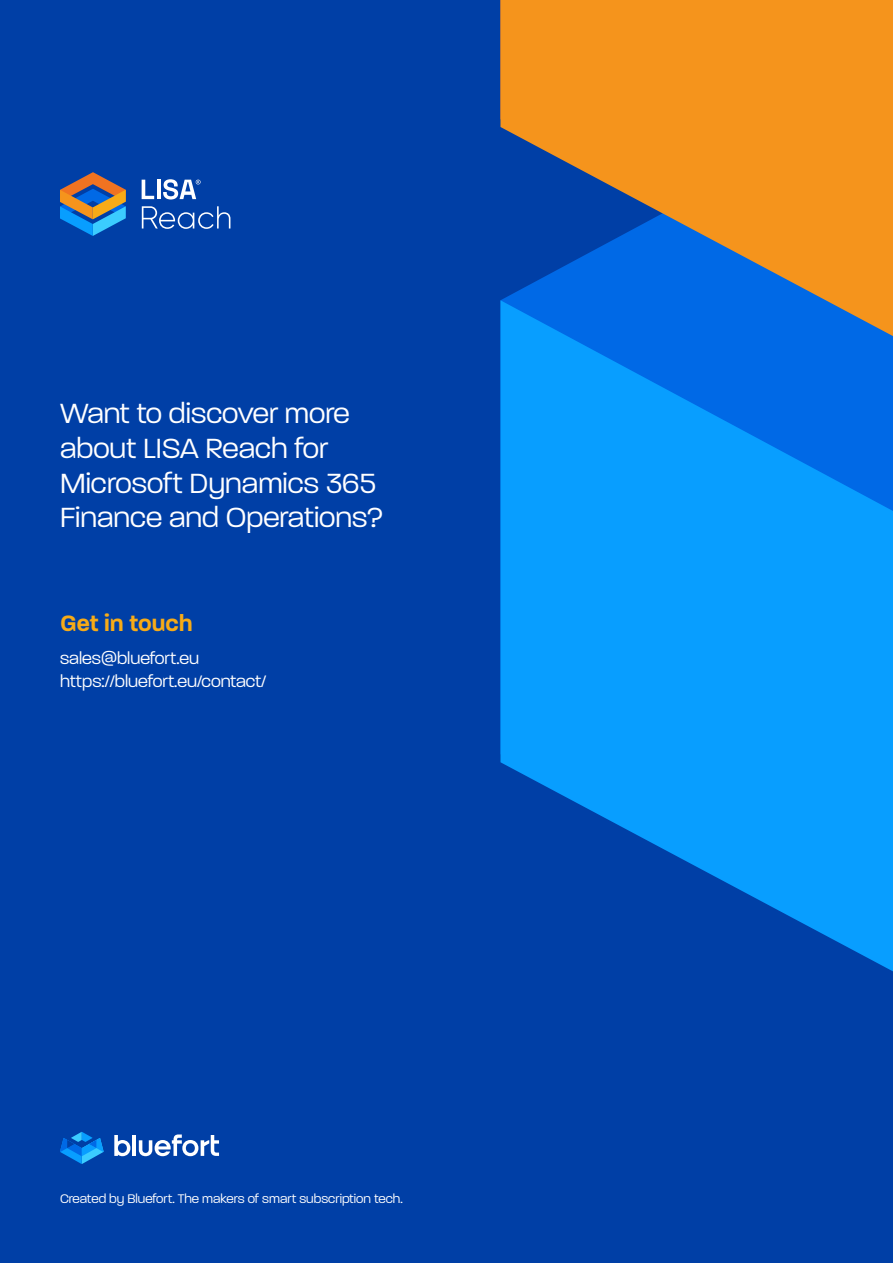
<style>
.page{position:relative;width:893px;height:1263px;background:#003fa6}
.page>*{position:absolute;margin:0;border:0;box-sizing:border-box;transform-origin:0 0}
.t1{font:300 30px/34.8px "Paralucent";color:#fff}
.t2{font:600 24px "Paralucent";color:#f7ab17}
.t3{font:300 18px/22.8px "Paralucent";color:#fff}
.t4{font:300 13.5px "Paralucent";color:#fff}
</style>
<div class="page">
<svg style="left:114px;top:1135px;width:16px;height:21px"></svg>
<hr style="left:133px;top:1135px;width:3px;height:21px;background:#fff">
<svg style="left:139px;top:1134px;width:80px;height:22px"></svg>
<svg style="left:60px;top:1132px;width:44px;height:32px"></svg>
<svg style="left:562px;top:795px;width:331px;height:177px"></svg>
<svg style="left:500px;top:0;width:393px;height:795px;background:#4a8db4"></svg>
<svg style="left:142px;top:180px;width:12px;height:19px"></svg>
<hr style="left:157px;top:180px;width:3px;height:19px;background:#fff">
<svg style="left:163px;top:179px;width:38px;height:20px"></svg>
<svg style="left:142px;top:206px;width:88px;height:23px"></svg>
<svg style="left:60px;top:172px;width:66px;height:64px"></svg>
<p class="t1" style="left:60px;top:396px;width:325px">Want to discover more about LISA Reach for<br>Microsoft Dynamics 365<br>Finance and Operations?</p>
<p class="t2" style="left:60px;top:609px;width:134px">Get in touch</p>
<p class="t3" style="left:60px;top:647px;width:208px">sales@bluefort.eu https://bluefort.eu/contact/</p>
<p class="t4" style="left:60px;top:1191px;width:344px">Created by Bluefort. The makers of smart subscription tech.</p>
</div>
